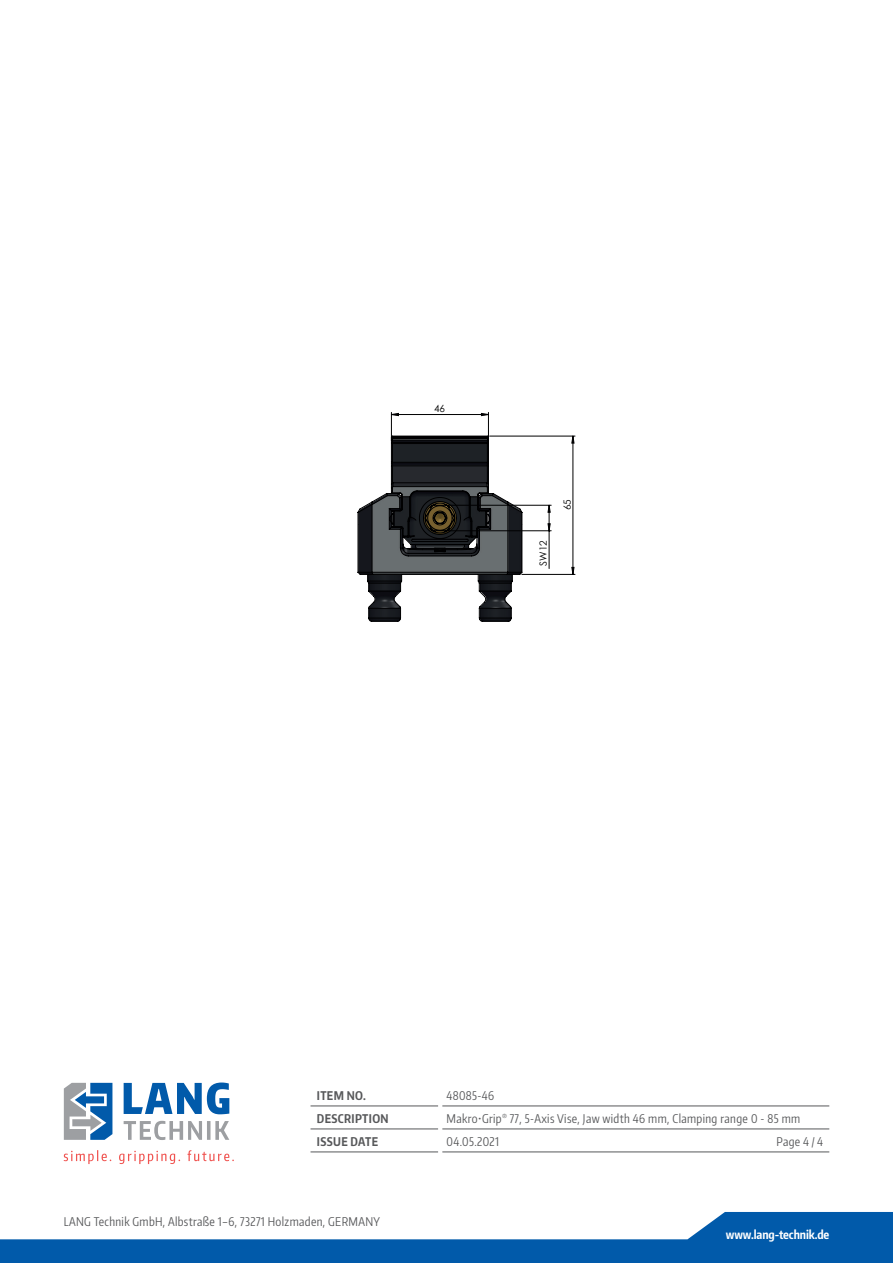
<style>
.page{position:relative;width:893px;height:1263px;background:#fff}
.page>*{position:absolute;margin:0;border:0;box-sizing:border-box;transform-origin:0 0}
.t1{font:12px "Encode Sans Compressed";letter-spacing:.03em;color:#57585a}
.t2{font:700 12px "Encode Sans Compressed";letter-spacing:.03em;color:#57585a}
.t3{font:700 12px "Encode Sans Compressed";letter-spacing:-.01em;color:#fff}
.t4{font:9.9px "Century Gothic";color:#000001}
</style>
<div class="page">
<svg style="left:0;top:1212px;width:893px;height:51px;fill:#015aaa"></svg>
<svg style="left:124px;top:1082px;width:105px;height:32px"></svg>
<svg style="left:124px;top:1121px;width:105px;height:19px"></svg>
<svg style="left:64px;top:1083px;width:48px;height:57px"></svg>
<svg style="left:64px;top:1150px;width:170px;height:14px"></svg>
<hr style="left:311px;top:1106px;width:127px;height:1px;background:#57585a">
<hr style="left:442px;top:1106px;width:387px;height:1px;background:#57585a">
<hr style="left:311px;top:1129px;width:127px;height:1px;background:#57585a">
<hr style="left:442px;top:1129px;width:387px;height:1px;background:#57585a">
<hr style="left:311px;top:1152px;width:127px;height:1px;background:#57585a">
<hr style="left:442px;top:1152px;width:387px;height:1px;background:#57585a">
<hr style="left:449px;top:505px;width:102px;height:1px;background:#000001">
<hr style="left:449px;top:530px;width:102px;height:1px;background:#000001">
<hr style="left:490px;top:436px;width:85px;height:1px;background:#000001">
<hr style="left:522px;top:574px;width:53px;height:1px;background:#000001">
<svg style="left:548px;top:436px;width:26px;height:139px"></svg>
<svg style="left:357px;top:412px;width:166px;height:210px"></svg>
<p class="t4" style="left:434px;top:402px;width:13px">46</p>
<p class="t4" style="left:536px;top:566px;width:27px;rotate:-90deg">SW12</p>
<p class="t4" style="left:560px;top:510px;width:13px;rotate:-90deg">65</p>
<p class="t2" style="left:317px;top:1087px;width:51px">ITEM NO.</p>
<p class="t1" style="left:447px;top:1087px;width:49px">48085-46</p>
<p class="t2" style="left:317px;top:1110px;width:73px">DESCRIPTION</p>
<p class="t1" style="left:447px;top:1110px;width:355px">Makro•Grip<sup>®</sup> 77, 5-Axis Vise, Jaw width 46 mm, Clamping range 0 - 85 mm</p>
<p class="t2" style="left:317px;top:1133px;width:63px">ISSUE DATE</p>
<p class="t1" style="left:447px;top:1133px;width:54px">04.05.2021</p>
<p class="t1" style="left:776px;top:1133px;width:48px">Page 4 / 4</p>
<p class="t1" style="left:64px;top:1213px;width:318px">LANG Technik GmbH, Albstraße 1–6, 73271 Holzmaden, GERMANY</p>
<p class="t3" style="left:726px;top:1227px;width:105px">www.lang-technik.de</p>
</div>
